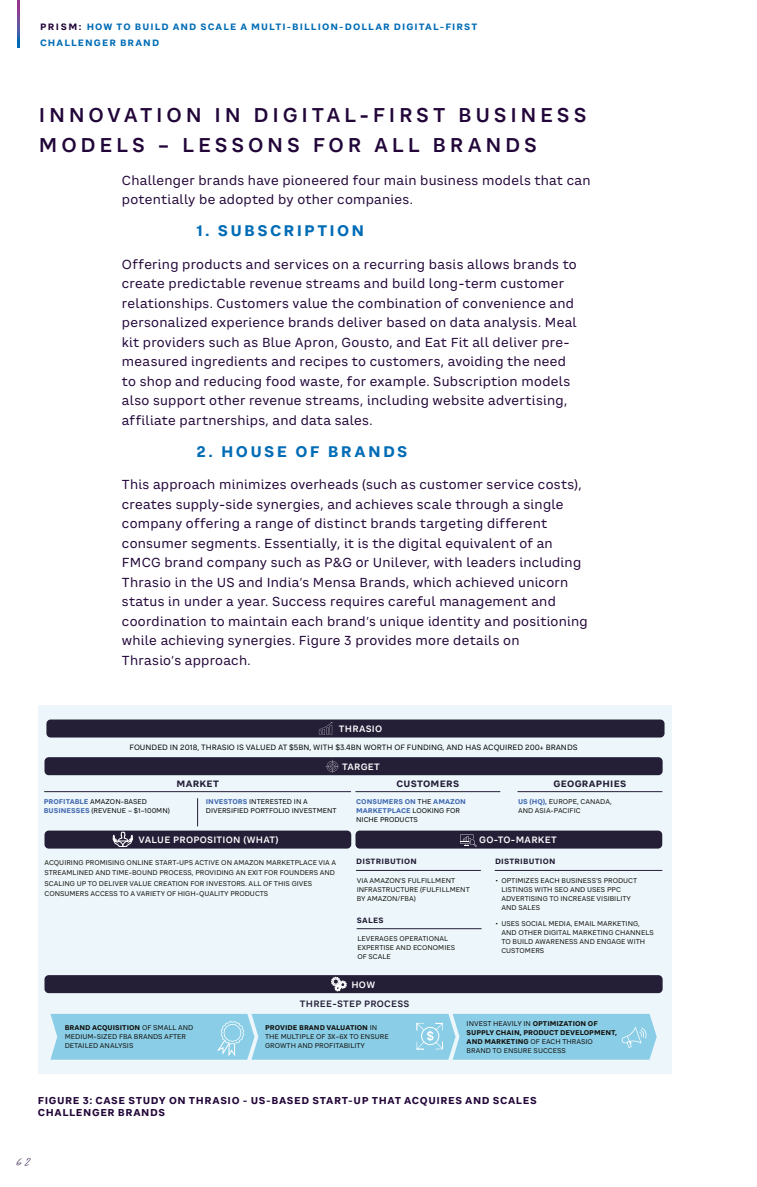
<style>
.page{position:relative;width:757px;height:1187px;background:#fff}
.page>*{position:absolute;margin:0;border:0;box-sizing:border-box;transform-origin:0 0}
.t1{font:600 19.5px/30px "CA Saygon Text";letter-spacing:.19em;color:#220639}
.t2{font:700 15px "CA Saygon Text";letter-spacing:.15em;color:#006cb6}
.t3{font:13.5px "ADL Notes";color:#220639}
.t4{font:12.75px/19.5px "CA Saygon Text";letter-spacing:.02em;color:#220639}
.t5{font:700 9.75px/12px "CA Saygon Text";letter-spacing:.06em;color:#220639}
.t6{font:700 9px/16.5px "CA Saygon Text";letter-spacing:.12em;color:#006cb6}
.t7{font:600 9px "CA Saygon Text";letter-spacing:.03em;color:#fff}
.t8{font:700 9px "CA Saygon Text";letter-spacing:.03em;color:#241e37}
.t9{font:600 9px "CA Saygon Text";letter-spacing:.03em;color:#241e37}
.t10{font:7.5px "CA Saygon Text";color:#000}
.t11{font:700 7.5px "CA Saygon Text";letter-spacing:.03em;color:#241e37}
.t12{font:6.75px/9px "CA Saygon Text";color:#13110c}
.t13{font:700 6.75px/9px "CA Saygon Text";color:#13110c}
.t14{font:6.75px/9px "CA Saygon Text";color:#000}
.t15{font:700 6.75px/9px "CA Saygon Text";color:#4369b1}
.s1{color:#220639}
.s2{font-weight:700;color:#4369b1}
.s3{font-weight:400;color:#000}
.s4{font-weight:700}
.s5{font-weight:400}
</style>
<div class="page">
<svg style="left:18px;top:0;width:2px;height:48px"></svg>
<div style="left:38px;top:704px;width:633px;height:369px;background:#edf7fb"></div>
<div style="left:46px;top:719px;width:618px;height:18px;background:#241e37;border-radius:4px"></div>
<div style="left:45px;top:757px;width:618px;height:18px;background:#241e37;border-radius:4px"></div>
<div style="left:45px;top:830px;width:306px;height:18px;background:#241e37;border-radius:4px"></div>
<div style="left:355px;top:830px;width:307px;height:18px;background:#241e37;border-radius:4px"></div>
<div style="left:45px;top:975px;width:618px;height:18px;background:#241e37;border-radius:4px"></div>
<svg style="left:319px;top:722px;width:13px;height:12px"></svg>
<svg style="left:460px;top:834px;width:17px;height:12px"></svg>
<svg style="left:326px;top:759px;width:13px;height:14px"></svg>
<svg style="left:113px;top:831px;width:20px;height:15px"></svg>
<svg style="left:331px;top:976px;width:16px;height:15px"></svg>
<hr style="left:45px;top:791px;width:306px;height:1px;background:#241e37">
<svg style="left:50px;top:1013px;width:607px;height:46px;background:#90cfe7"></svg>
<svg style="left:197px;top:798px;width:1px;height:28px"></svg>
<hr style="left:356px;top:791px;width:144px;height:1px;background:#241e37">
<hr style="left:518px;top:791px;width:144px;height:1px;background:#241e37">
<hr style="left:356px;top:870px;width:124px;height:1px;background:#241e37">
<hr style="left:495px;top:870px;width:167px;height:1px;background:#241e37">
<hr style="left:357px;top:928px;width:124px;height:1px;background:#241e37">
<p class="t6" style="left:40px;top:18px;width:439px"><span class="s1">PRISM:</span> HOW TO BUILD AND SCALE A MULTI-BILLION-DOLLAR DIGITAL-FIRST<br>CHALLENGER BRAND</p>
<h1 class="t1" style="left:39px;top:100px;width:549px">INNOVATION IN DIGITAL-FIRST BUSINESS<br>MODELS – LESSONS FOR ALL BRANDS</h1>
<p class="t4" style="left:122px;top:170px;width:470px">Challenger brands have pioneered four main business models that can potentially be adopted by other companies.</p>
<p class="t2" style="left:196px;top:219px;width:169px">1. SUBSCRIPTION</p>
<p class="t4" style="left:122px;top:254px;width:456px">Offering products and services on a recurring basis allows brands to create predictable revenue streams and build long-term customer relationships. Customers value the combination of convenience and personalized experience brands deliver based on data analysis. Meal kit providers such as Blue Apron, Gousto, and Eat Fit all deliver pre&shy;measured ingredients and recipes to customers, avoiding the need to shop and reducing food waste, for example. Subscription models also support other revenue streams, including website advertising, affiliate partnerships, and data sales.</p>
<p class="t2" style="left:196px;top:440px;width:213px">2. HOUSE OF BRANDS</p>
<p class="t4" style="left:122px;top:475px;width:467px">This approach minimizes overheads (such as customer service costs), creates supply-side synergies, and achieves scale through a single company offering a range of distinct brands targeting different consumer segments. Essentially, it is the digital equivalent of an FMCG brand company such as P&amp;G or Unilever, with leaders including Thrasio in the US and India’s Mensa Brands, which achieved unicorn status in under a year. Success requires careful management and coordination to maintain each brand’s unique identity and positioning while achieving synergies. Figure 3 provides more details on<br>Thrasio’s approach.</p>
<p class="t7" style="left:339px;top:721px;width:45px">THRASIO</p>
<p class="t10" style="left:130px;top:742px;width:449px">FOUNDED IN 2018, THRASIO IS VALUED AT $5BN, WITH $3.4BN WORTH OF FUNDING, AND HAS ACQUIRED 200+ BRANDS</p>
<p class="t7" style="left:342px;top:760px;width:39px">TARGET</p>
<p class="t8" style="left:176px;top:776px;width:44px">MARKET</p>
<p class="t14" style="left:44px;top:797px;width:128px"><span class="s2">PROFITABLE</span> AMAZON-BASED<br><span class="s2">BUSINESSES</span> (REVENUE – $1–100MN)</p>
<p class="t14" style="left:206px;top:797px;width:132px"><span class="s2">INVESTORS</span> INTERESTED IN A<br>DIVERSIFIED PORTFOLIO INVESTMENT</p>
<p class="t7" style="left:139px;top:832px;width:141px">VALUE PROPOSITION (WHAT)</p>
<p class="t8" style="left:396px;top:776px;width:64px">CUSTOMERS</p>
<p class="t8" style="left:553px;top:776px;width:74px">GEOGRAPHIES</p>
<p class="t15" style="left:356px;top:796px;width:111px">CONSUMERS ON <span class="s3">THE</span> AMAZON<br>MARKETPLACE <span class="s3">LOOKING FOR<br>NICHE PRODUCTS</span></p>
<p class="t12" style="left:518px;top:796px;width:95px"><span class="s2">US (HQ),</span> EUROPE, CANADA,<br>AND ASIA-PACIFIC</p>
<p class="t7" style="left:479px;top:832px;width:79px">GO-TO-MARKET</p>
<p class="t12" style="left:45px;top:856px;width:293px;line-height:10.5px">ACQUIRING PROMISING ONLINE START-UPS ACTIVE ON AMAZON MARKETPLACE VIA A STREAMLINED AND TIME-BOUND PROCESS, PROVIDING AN EXIT FOR FOUNDERS AND SCALING UP TO DELIVER VALUE CREATION FOR INVESTORS. ALL OF THIS GIVES CONSUMERS ACCESS TO A VARIETY OF HIGH-QUALITY PRODUCTS</p>
<p class="t11" style="left:356px;top:855px;width:62px">DISTRIBUTION</p>
<p class="t12" style="left:357px;top:875px;width:115px">VIA AMAZON'S FULFILLMENT<br>INFRASTRUCTURE (FULFILLMENT<br>BY AMAZON/FBA)</p>
<p class="t11" style="left:357px;top:914px;width:28px">SALES</p>
<p class="t12" style="left:357px;top:933px;width:99px">LEVERAGES OPERATIONAL<br>EXPERTISE AND ECONOMIES<br>OF SCALE</p>
<p class="t7" style="left:351px;top:977px;width:25px">HOW</p>
<p class="t9" style="left:300px;top:996px;width:111px">THREE-STEP PROCESS</p>
<p class="t11" style="left:495px;top:855px;width:62px">DISTRIBUTION</p>
<p class="t12" style="left:501px;top:875px;width:137px;text-indent:-6px">• OPTIMIZES EACH BUSINESS'S PRODUCT<br>LISTINGS WITH SEO AND USES PPC<br>ADVERTISING TO INCREASE VISIBILITY<br>AND SALES</p>
<p class="t12" style="left:501px;top:919px;width:154px;text-indent:-6px">• USES SOCIAL MEDIA, EMAIL MARKETING,<br>AND OTHER DIGITAL MARKETING CHANNELS<br>TO BUILD AWARENESS AND ENGAGE WITH<br>CUSTOMERS</p>
<p class="t12" style="left:65px;top:1023px;width:130px"><span class="s4">BRAND ACQUISITION</span> OF SMALL AND<br>MEDIUM-SIZED FBA BRANDS AFTER<br>DETAILED ANALYSIS</p>
<p class="t12" style="left:265px;top:1023px;width:125px"><span class="s4">PROVIDE BRAND VALUATION</span> IN<br>THE MULTIPLE OF 3X–6X TO ENSURE<br>GROWTH AND PROFITABILITY</p>
<p class="t13" style="left:467px;top:1018px;width:152px"><span class="s5">INVEST HEAVILY IN</span> OPTIMIZATION OF<br>SUPPLY CHAIN, PRODUCT DEVELOPMENT,<br>AND MARKETING <span class="s5">OF EACH THRASIO<br>BRAND TO ENSURE SUCCESS</span></p>
<p class="t5" style="left:38px;top:1094px;width:500px">FIGURE 3: CASE STUDY ON THRASIO - US-BASED START-UP THAT ACQUIRES AND SCALES<br>CHALLENGER BRANDS</p>
<p class="t3" style="left:17px;top:1152px;width:16px">62</p>
</div>
